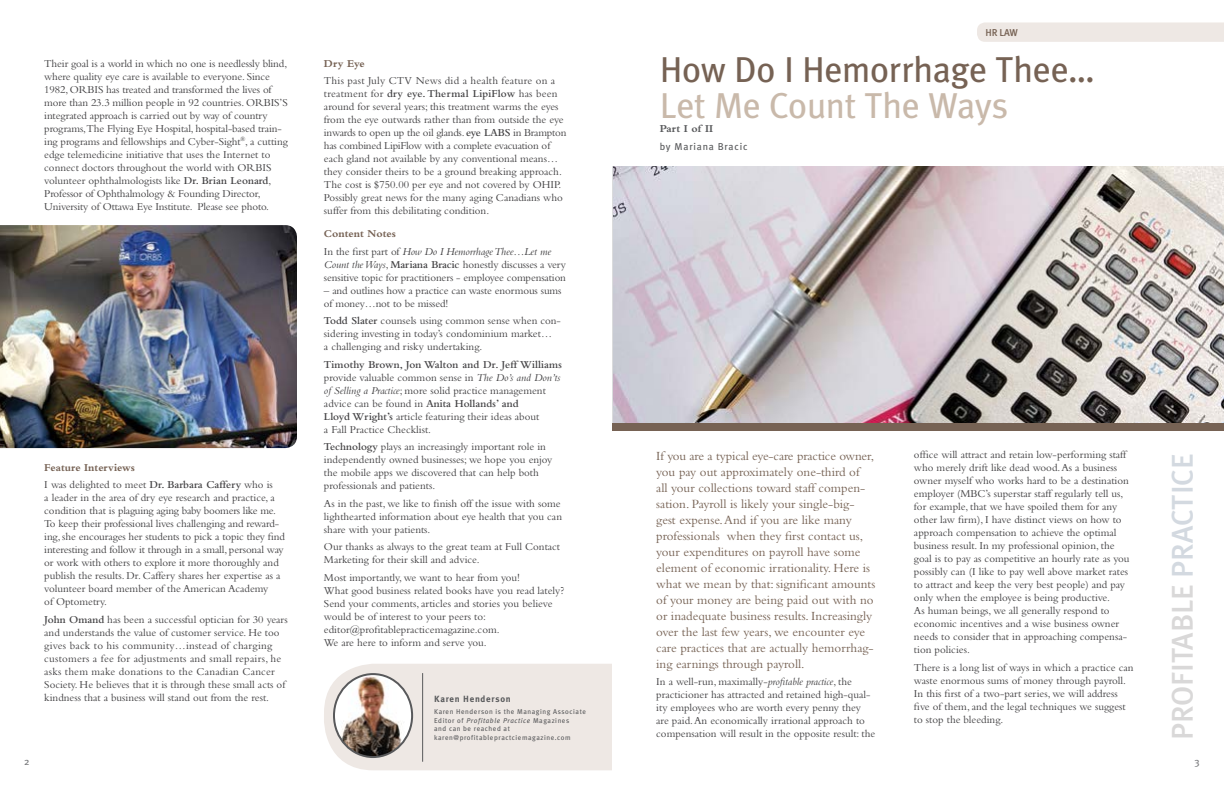
<style>
.page{position:relative;width:1224px;height:792px;background:#fff}
.page>*{position:absolute;margin:0;border:0;box-sizing:border-box;transform-origin:0 0}
.t1{font:36px "Meta Plus";letter-spacing:-.01em;color:#766254}
.t2{font:36px "Meta Plus";letter-spacing:-.01em;color:#c9b9aa}
.t3{font:500 30px "Meta Plus";color:#d9d8d8}
.t4{font:13px/16px "Bembo";color:#766254}
.t5{font:11px/13px "Bembo";color:#414042}
.t6{font:italic 11px/17.5px "Bembo";letter-spacing:-.01em;color:#414042}
.t7{font:700 11px "Bembo";color:#58595b}
.t8{font:700 11px "Bembo";color:#766254}
.t9{font:10px "Meta Plus";letter-spacing:.08em;color:#58595b}
.t10{font:500 10px "Meta Plus";color:#766254}
.t11{font:10px "Meta Plus";color:#77787b}
.t12{font:700 9px "Meta Plus";letter-spacing:.08em;color:#58595b}
.t13{font:7px/8.4px "Meta Plus";letter-spacing:.08em;color:#58595b}
.s1{font-weight:600}
.s2{font-weight:700;color:#766254}
.s3{font-weight:700;font-style:normal;color:#766254}
.s4{font-style:normal}
.s5{font-style:italic}
.s6{color:#d3d9e0}
</style>
<div class="page">
<div style="left:613px;top:416px;width:611px;height:15px;background:#766254"></div>
<div style="left:324px;top:664px;width:288px;height:106px;background:#eee8e4"></div>
<img style="left:334px;top:674px;width:78px;height:83px">
<div style="left:333px;top:673px;width:80px;height:85px;border:2px solid #58595b;border-radius:50%"></div>
<hr style="left:422px;top:673px;width:1px;height:89px;background:#58595b">
<img style="left:0;top:225px;width:297px;height:223px">
<img style="left:613px;top:166px;width:611px;height:257px">
<div style="left:977px;top:22px;width:247px;height:20px;background:#eee8e4"></div>
<p class="t5" style="left:44px;top:56px;width:245px">Their goal is a world in which no one is needlessly blind, where quality eye care is available to everyone. Since 1982, ORBIS has treated and transformed the lives of more than 23.3 million people in 92 countries. ORBIS’S integrated approach is carried out by way of country programs,The Flying Eye Hospital, hospital-based train&shy;ing programs and fellowships and Cyber-Sight<sup>®</sup>, a cutting edge telemedicine initiative that uses the Internet to connect doctors throughout the world with ORBIS volunteer ophthalmologists like <span class="s1">Dr. Brian Leonard</span>, Professor of Ophthalmology &amp; Founding Director, University of Ottawa Eye Institute. Please see photo.</p>
<p class="t5" style="left:44px;top:458px;width:230px;line-height:17.5px"><span class="s2">Feature Interviews<br></span>I was delighted to meet <span class="s1">Dr. Barbara Caffery</span> who is</p>
<p class="t5" style="left:44px;top:491px;width:242px">a leader in the area of dry eye research and practice, a condition that is plaguing aging baby boomers like me.<br>To keep their professional lives challenging and reward&shy;ing, she encourages her students to pick a topic they find interesting and follow it through in a small, personal way or work with others to explore it more thoroughly and publish the results. Dr. Caffery shares her expertise as a volunteer board member of the American Academy<br>of Optometry.</p>
<p class="t5" style="left:44px;top:612px;width:245px"><span class="s1">John Omand</span> has been a successful optician for 30 years and understands the value of customer service. He too gives back to his community…instead of charging customers a fee for adjustments and small repairs, he asks them make donations to the Canadian Cancer Society. He believes that it is through these small acts of kindness that a business will stand out from the rest.</p>
<p class="t8" style="left:324px;top:57px;width:42px">Dry Eye</p>
<p class="t5" style="left:324px;top:74px;width:244px">This past July CTV News did a health feature on a treatment for <span class="s1">dry eye. Thermal LipiFlow</span> has been around for several years; this treatment warms the eyes from the eye outwards rather than from outside the eye inwards to open up the oil glands. <span class="s1">eye LABS</span> in Brampton has combined LipiFlow with a complete evacuation of each gland not available by any conventional means… they consider theirs to be a ground breaking approach.<br>The cost is $750.00 per eye and not covered by OHIP.<br>Possibly great news for the many aging Canadians who suffer from this debilitating condition.</p>
<p class="t6" style="left:324px;top:225px;width:229px"><span class="s3">Content Notes<br></span><span class="s4">In the first part of</span> How Do I Hemorrhage Thee…Let me</p>
<p class="t5" style="left:324px;top:257px;width:244px"><span class="s5">Count the Ways</span>, <span class="s1">Mariana Bracic</span> honestly discusses a very sensitive topic for practitioners - employee compensation</p>
<p class="t5" style="left:324px;top:283px;width:239px">– and outlines how a practice can waste enormous sums of money…not to be missed!</p>
<p class="t5" style="left:324px;top:314px;width:238px"><span class="s1">Todd Slater</span> counsels using common sense when con&shy;sidering investing in today’s condominium market…<br>a challenging and risky undertaking.</p>
<p class="t5" style="left:324px;top:357px;width:240px"><span class="s1">Timothy Brown, Jon Walton and Dr. Jeff Williams </span>provide valuable common sense in <span class="s5">The Do’s and Don’ts of Selling a Practice</span>; more solid practice management advice can be found in <span class="s1">Anita Hollands’ and<br>Lloyd Wright’s</span> article featuring their ideas about<br>a Fall Practice Checklist.</p>
<p class="t5" style="left:324px;top:440px;width:230px"><span class="s1">Technology</span> plays an increasingly important role in independently owned businesses; we hope you enjoy the mobile apps we discovered that can help both professionals and patients.</p>
<p class="t5" style="left:324px;top:497px;width:240px">As in the past, we like to finish off the issue with some lighthearted information about eye health that you can share with your patients.</p>
<p class="t5" style="left:324px;top:540px;width:238px">Our thanks as always to the great team at Full Contact<br>Marketing for their skill and advice.</p>
<p class="t5" style="left:324px;top:571px;width:242px">Most importantly, we want to hear from you!<br>What good business related books have you read lately?<br>Send your comments, articles and stories you believe would be of interest to your peers to: editor@profitablepracticemagazine.com.<br>We are here to inform and serve you.</p>
<p class="t12" style="left:434px;top:693px;width:78px">Karen Henderson</p>
<p class="t13" style="left:434px;top:708px;width:153px">Karen Henderson is the Managing Associate Editor of <span class="s5">Profitable Practice</span> Magazines<br>and can be reached at karen@profitablepractciemagazine.com</p>
<p class="t10" style="left:986px;top:27px;width:34px">HR LAW</p>
<h1 class="t1" style="left:660px;top:49px;width:436px">How Do I Hemorrhage Thee…</h1>
<h1 class="t2" style="left:660px;top:85px;width:350px">Let Me Count The Ways</h1>
<p class="t7" style="left:660px;top:123px;width:55px">Part I of II</p>
<p class="t9" style="left:660px;top:140px;width:89px">by Mariana Bracic</p>
<p class="t4" style="left:656px;top:448px;width:221px">If you are a typical eye-care practice owner, you pay out approximately one-third of<br>all your collections toward staff compen&shy;sation. Payroll is likely your single-big&shy;gest expense. And if you are like many professionals when they first contact us, your expenditures on payroll have some element of economic irrationality. Here is what we mean by that: significant amounts of your money are being paid out with no or inadequate business results. Increasingly over the last few years, we encounter eye care practices that are actually hemorrhag&shy;ing earnings through payroll.</p>
<p class="t5" style="left:656px;top:675px;width:220px">In a well-run, maximally-<span class="s5">profitable practice</span>, the practicioner has attracted and retained high-qual&shy;ity employees who are worth every penny they are paid. An economically irrational approach to compensation will result in the opposite result: the</p>
<p class="t5" style="left:914px;top:448px;width:217px">office will attract and retain low-performing staff who merely drift like dead wood. As a business owner myself who works hard to be a destination employer (MBC’s superstar staff regularly tell us, for example, that we have spoiled them for any other law firm), I have distinct views on how to approach compensation to achieve the optimal business result. In my professional opinion, the goal is to pay as competitive an hourly rate as you possibly can (I like to pay well above market rates to attract and keep the very best people) and pay only when the employee is being productive.<br>As human beings, we all generally respond to economic incentives and a wise business owner needs to consider that in approaching compensa&shy;tion policies.</p>
<p class="t5" style="left:914px;top:661px;width:221px">There is a long list of ways in which a practice can waste enormous sums of money through payroll.<br>In this first of a two-part series, we will address five of them, and the legal techniques we suggest to stop the bleeding.</p>
<h2 class="t3" style="left:1165px;top:740px;width:288px;rotate:-90deg">PROFITABLE <span class="s6">PRACTICE</span></h2>
<p class="t11" style="left:24px;top:755px;width:7px">2</p>
<p class="t11" style="left:1194px;top:755px;width:7px">3</p>
</div>
